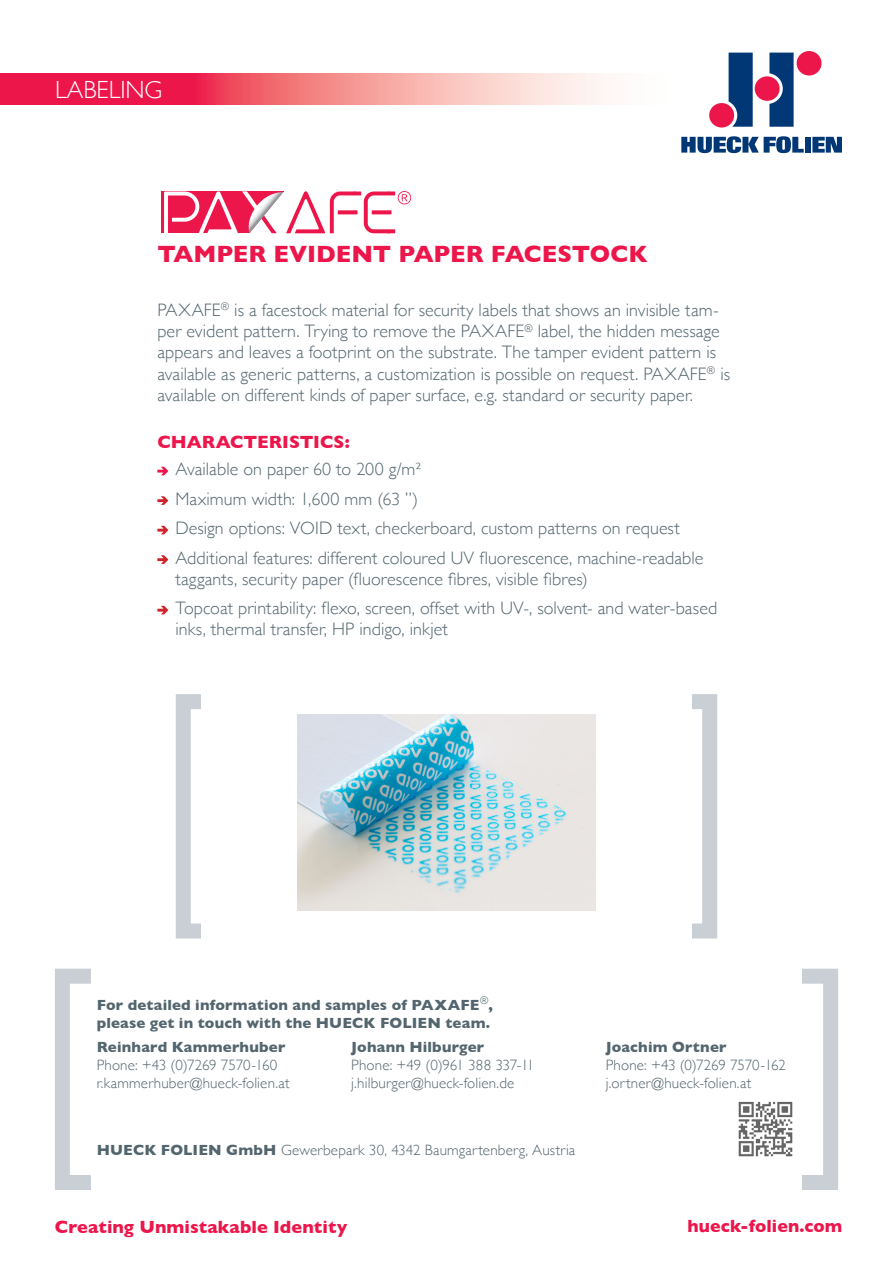
<style>
.page{position:relative;width:893px;height:1263px;background:#fff}
.page>*{position:absolute;margin:0;border:0;box-sizing:border-box;transform-origin:0 0}
.t1{font:300 24.75px "Gill Sans";color:#fff}
.t2{font:700 24px "Gill Sans";letter-spacing:-.005em;color:#ed164b}
.t3{font:300 18px/21px "Gill Sans";letter-spacing:.005em;color:#53656e}
.t4{font:700 18px "Gill Sans";letter-spacing:.005em;color:#ed164b}
.t5{font:300 15px "Gill Sans";letter-spacing:.01em;color:#53656e}
.t6{font:700 15px/18px "Gill Sans";letter-spacing:.01em;color:#53656e}
.t7{font:300 15px "Gill Sans";letter-spacing:-.01em;color:#53656e}
.s1{font-weight:700}
</style>
<div class="page">
<svg style="left:0;top:73px;width:604px;height:31px;background:#f37687"></svg>
<div style="left:176px;top:694px;width:541px;height:244px;border:15px solid #c9cfd4"></div>
<div style="left:201px;top:676px;width:491px;height:37px;background:#fff"></div>
<div style="left:201px;top:918px;width:491px;height:31px;background:#fff"></div>
<svg style="left:157px;top:467px;width:11px;height:8px"></svg>
<svg style="left:157px;top:496px;width:11px;height:9px"></svg>
<svg style="left:157px;top:526px;width:11px;height:8px"></svg>
<svg style="left:157px;top:555px;width:11px;height:9px"></svg>
<svg style="left:157px;top:606px;width:11px;height:8px"></svg>
<div style="left:797px;top:51px;width:24px;height:25px;background:#ed164b;border-radius:50%"></div>
<div style="left:755px;top:76px;width:25px;height:25px;background:#ed164b;border-radius:50%"></div>
<svg style="left:769px;top:53px;width:25px;height:74px;background:#32477e"></svg>
<div style="left:709px;top:103px;width:25px;height:25px;background:#ed164b;border-radius:50%"></div>
<svg style="left:729px;top:53px;width:24px;height:74px;background:#1a427c"></svg>
<svg style="left:681px;top:136px;width:123px;height:17px"></svg>
<div style="left:805px;top:137px;width:6px;height:16px;background:#013775"></div>
<svg style="left:812px;top:137px;width:30px;height:16px"></svg>
<div style="left:55px;top:969px;width:783px;height:221px;border:15px solid #c9cfd4"></div>
<div style="left:91px;top:954px;width:710px;height:33px;background:#fff"></div>
<div style="left:91px;top:1174px;width:710px;height:30px;background:#fff"></div>
<img style="left:738px;top:1101px;width:55px;height:56px">
<img style="left:298px;top:714px;width:297px;height:196px">
<div style="left:161px;top:191px;width:122px;height:42px;background:#ed164b"></div>
<svg style="left:164px;top:191px;width:247px;height:42px"></svg>
<p class="t1" style="left:55px;top:70px;width:109px">LABELING</p>
<p class="t2" style="left:157px;top:240px;width:492px">TAMPER EVIDENT PAPER FACESTOCK</p>
<p class="t3" style="left:157px;top:299px;width:574px">PAXAFE<sup>®</sup> is a facestock material for security labels that shows an invisible tam&shy;per evident pattern. Trying to remove the PAXAFE<sup>®</sup> label, the hidden message appears and leaves a footprint on the substrate. The tamper evident pattern is available as generic patterns, a customization is possible on request. PAXAFE<sup>®</sup> is available on different kinds of paper surface, e.g. standard or security paper.</p>
<p class="t4" style="left:157px;top:431px;width:194px">CHARACTERISTICS:</p>
<p class="t3" style="left:175px;top:458px;width:247px">Available on paper 60 to 200 g/m²</p>
<p class="t3" style="left:175px;top:488px;width:244px">Maximum width: 1,600 mm (63 ’’)</p>
<p class="t3" style="left:175px;top:517px;width:506px">Design options: VOID text, checkerboard, custom patterns on request</p>
<p class="t3" style="left:175px;top:547px;width:530px">Additional features: different coloured UV fluorescence, machine-readable taggants, security paper (fluorescence fibres, visible fibres)</p>
<p class="t3" style="left:175px;top:597px;width:543px">Topcoat printability: flexo, screen, offset with UV-, solvent- and water-based inks, thermal transfer, HP indigo, inkjet</p>
<p class="t6" style="left:97px;top:996px;width:398px">For detailed information and samples of PAXAFE<sup>®</sup>, please get in touch with the HUECK FOLIEN team.</p>
<p class="t6" style="left:97px;top:1038px;width:190px">Reinhard Kammerhuber</p>
<p class="t5" style="left:97px;top:1053px;width:182px">Phone: +43 (0)7269 7570-160</p>
<p class="t5" style="left:97px;top:1071px;width:194px">r.kammerhuber@hueck-folien.at</p>
<p class="t6" style="left:351px;top:1038px;width:135px">Johann Hilburger</p>
<p class="t5" style="left:351px;top:1053px;width:184px">Phone: +49 (0)961 388 337-11</p>
<p class="t5" style="left:351px;top:1071px;width:165px">j.hilburger@hueck-folien.de</p>
<p class="t5" style="left:97px;top:1138px;width:480px"><span class="s1">HUECK FOLIEN GmbH</span> Gewerbepark 30, 4342 Baumgartenberg, Austria</p>
<p class="t4" style="left:55px;top:1216px;width:294px">Creating Unmistakable Identity</p>
<p class="t6" style="left:606px;top:1038px;width:122px">Joachim Ortner</p>
<p class="t7" style="left:606px;top:1053px;width:182px">Phone: +43 (0)7269 7570-162</p>
<p class="t5" style="left:606px;top:1071px;width:147px">j.ortner@hueck-folien.at</p>
<p class="t4" style="left:687px;top:1215px;width:156px">hueck-folien.com</p>
</div>
